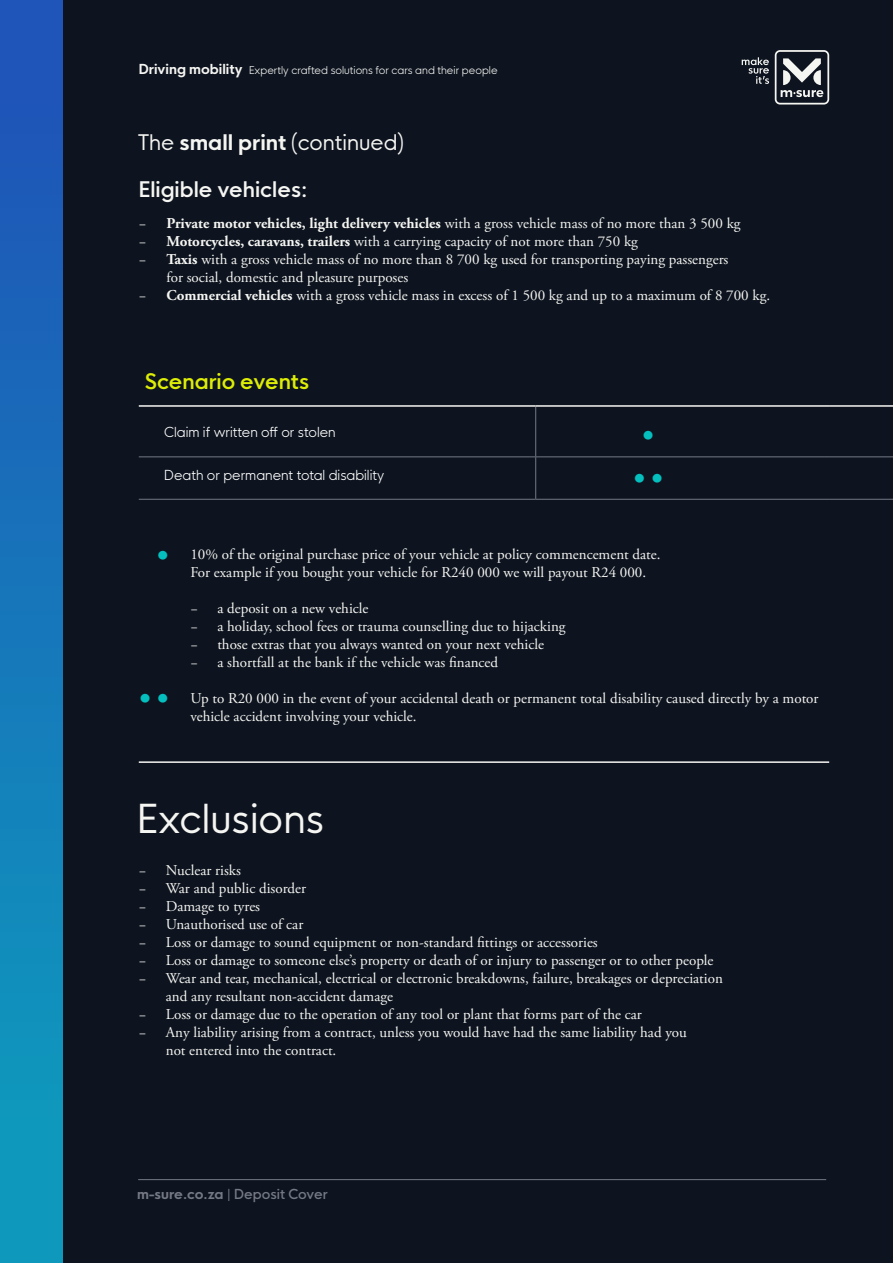
<style>
.page{position:relative;width:893px;height:1263px;background:#fff}
.page>*{position:absolute;margin:0;border:0;box-sizing:border-box;transform-origin:0 0}
.t1{font:39px "HK Nova";color:#f5f5f2}
.t2{font:700 22.5px "HK Nova";color:#05bfbf}
.t3{font:21px "HK Nova";color:#f5f5f2}
.t4{font:600 21px "HK Nova";color:#f5f5f2}
.t5{font:600 21px "HK Nova";color:#deed05}
.t6{font:15px/18px "Adobe Garamond Pro";color:#f5f5f2}
.t7{font:700 15px "Adobe Garamond Pro";color:#f5f5f2}
.t8{font:300 13.5px "HK Nova";color:#fff}
.t9{font:500 13.5px "HK Nova";color:#747985}
.t10{font:300 10.5px "HK Nova";color:#f5f5f2}
.s1{font-weight:700;font-size:13.5px}
.s2{font-weight:700}
.s3{font-weight:400}
</style>
<div class="page">
<div style="left:0;top:0;width:893px;height:1263px;background:linear-gradient(to bottom,#204fb8,#0d9fbd)"></div>
<div style="left:64px;top:0;width:829px;height:1262px;background:#0d141f"></div>
<hr style="left:535px;top:457px;width:1px;height:42px;background:#747985">
<hr style="left:139px;top:499px;width:397px;height:1px;background:#747985">
<hr style="left:536px;top:499px;width:293px;height:1px;background:#747985">
<hr style="left:829px;top:499px;width:64px;height:1px;background:#747985">
<hr style="left:139px;top:456px;width:397px;height:1px;background:#747985">
<hr style="left:536px;top:456px;width:293px;height:1px;background:#747985">
<hr style="left:829px;top:456px;width:64px;height:1px;background:#747985">
<hr style="left:535px;top:407px;width:1px;height:49px;background:#747985">
<hr style="left:139px;top:405px;width:397px;height:2px;background:#f5f5f2">
<hr style="left:536px;top:405px;width:293px;height:2px;background:#f5f5f2">
<hr style="left:829px;top:405px;width:64px;height:2px;background:#f5f5f2">
<hr style="left:138px;top:1179px;width:688px;height:1px;background:#747985">
<hr style="left:139px;top:761px;width:690px;height:2px;background:#f5f5f2">
<svg style="left:775px;top:50px;width:54px;height:55px"></svg>
<svg style="left:742px;top:57px;width:27px;height:27px"></svg>
<p class="t10" style="left:139px;top:61px;width:360px"><span class="s1">Driving mobility</span> Expertly crafted solutions for cars and their people</p>
<h3 class="t3" style="left:138px;top:124px;width:267px">The <span class="s2">small print</span> (continued)</h3>
<h3 class="t4" style="left:139px;top:171px;width:170px">Eligible vehicles:</h3>
<p class="t6" style="left:139px;top:215px;width:9px">−</p>
<p class="t7" style="left:166px;top:215px;width:576px">Private motor vehicles, light delivery vehicles <span class="s3">with a gross vehicle mass of no more than 3 500 kg</span></p>
<p class="t6" style="left:139px;top:233px;width:9px">−</p>
<p class="t6" style="left:166px;top:233px;width:473px"><span class="s2">Motorcycles, caravans, trailers</span> with a carrying capacity of not more than 750 kg</p>
<p class="t6" style="left:139px;top:251px;width:9px">−</p>
<p class="t6" style="left:166px;top:251px;width:563px"><span class="s2">Taxis</span> with a gross vehicle mass of no more than 8 700 kg used for transporting paying passengers for social, domestic and pleasure purposes</p>
<p class="t6" style="left:139px;top:287px;width:9px">−</p>
<p class="t6" style="left:166px;top:287px;width:605px"><span class="s2">Commercial vehicles</span> with a gross vehicle mass in excess of 1 500 kg and up to a maximum of 8 700 kg.</p>
<h3 class="t5" style="left:145px;top:363px;width:166px">Scenario events</h3>
<p class="t8" style="left:164px;top:421px;width:173px">Claim if written off or stolen</p>
<h2 class="t2" style="left:642px;top:413px;width:14px">•</h2>
<p class="t8" style="left:164px;top:463px;width:221px">Death or permanent total disability</p>
<h2 class="t2" style="left:633px;top:456px;width:32px">• •</h2>
<h2 class="t2" style="left:157px;top:533px;width:14px">•</h2>
<h2 class="t2" style="left:139px;top:677px;width:32px">• •</h2>
<p class="t6" style="left:190px;top:546px;width:472px">10% of the original purchase price of your vehicle at policy commencement date.<br>For example if you bought your vehicle for R240 000 we will payout R24 000.</p>
<p class="t6" style="left:190px;top:600px;width:9px">−</p>
<p class="t6" style="left:217px;top:600px;width:153px">a deposit on a new vehicle</p>
<p class="t6" style="left:190px;top:618px;width:9px">−</p>
<p class="t6" style="left:217px;top:618px;width:350px">a holiday, school fees or trauma counselling due to hijacking</p>
<p class="t6" style="left:190px;top:636px;width:9px">−</p>
<p class="t6" style="left:217px;top:636px;width:328px">those extras that you always wanted on your next vehicle</p>
<p class="t6" style="left:190px;top:654px;width:9px">−</p>
<p class="t6" style="left:217px;top:654px;width:282px">a shortfall at the bank if the vehicle was financed</p>
<p class="t6" style="left:190px;top:690px;width:630px">Up to R20 000 in the event of your accidental death or permanent total disability caused directly by a motor vehicle accident involving your vehicle.</p>
<h1 class="t1" style="left:137px;top:785px;width:188px">Exclusions</h1>
<p class="t6" style="left:139px;top:861px;width:9px">−</p>
<p class="t6" style="left:166px;top:861px;width:77px">Nuclear risks</p>
<p class="t6" style="left:139px;top:879px;width:9px">−</p>
<p class="t6" style="left:166px;top:879px;width:142px">War and public disorder</p>
<p class="t6" style="left:139px;top:897px;width:9px">−</p>
<p class="t6" style="left:166px;top:897px;width:96px">Damage to tyres</p>
<p class="t6" style="left:139px;top:915px;width:9px">−</p>
<p class="t6" style="left:166px;top:915px;width:139px">Unauthorised use of car</p>
<p class="t6" style="left:139px;top:933px;width:9px">−</p>
<p class="t6" style="left:166px;top:933px;width:433px">Loss or damage to sound equipment or non-standard fittings or accessories</p>
<p class="t6" style="left:139px;top:951px;width:9px">−</p>
<p class="t6" style="left:166px;top:951px;width:549px">Loss or damage to someone else’s property or death of or injury to passenger or to other people</p>
<p class="t6" style="left:139px;top:969px;width:9px">−</p>
<p class="t6" style="left:166px;top:969px;width:559px">Wear and tear, mechanical, electrical or electronic breakdowns, failure, breakages or depreciation and any resultant non-accident damage</p>
<p class="t6" style="left:139px;top:1005px;width:9px">−</p>
<p class="t6" style="left:166px;top:1005px;width:478px">Loss or damage due to the operation of any tool or plant that forms part of the car</p>
<p class="t6" style="left:139px;top:1023px;width:9px">−</p>
<p class="t6" style="left:166px;top:1023px;width:523px">Any liability arising from a contract, unless you would have had the same liability had you not entered into the contract.</p>
<p class="t9" style="left:137px;top:1182px;width:192px"><span class="s2">m-sure.co.za</span> | Deposit Cover</p>
</div>
